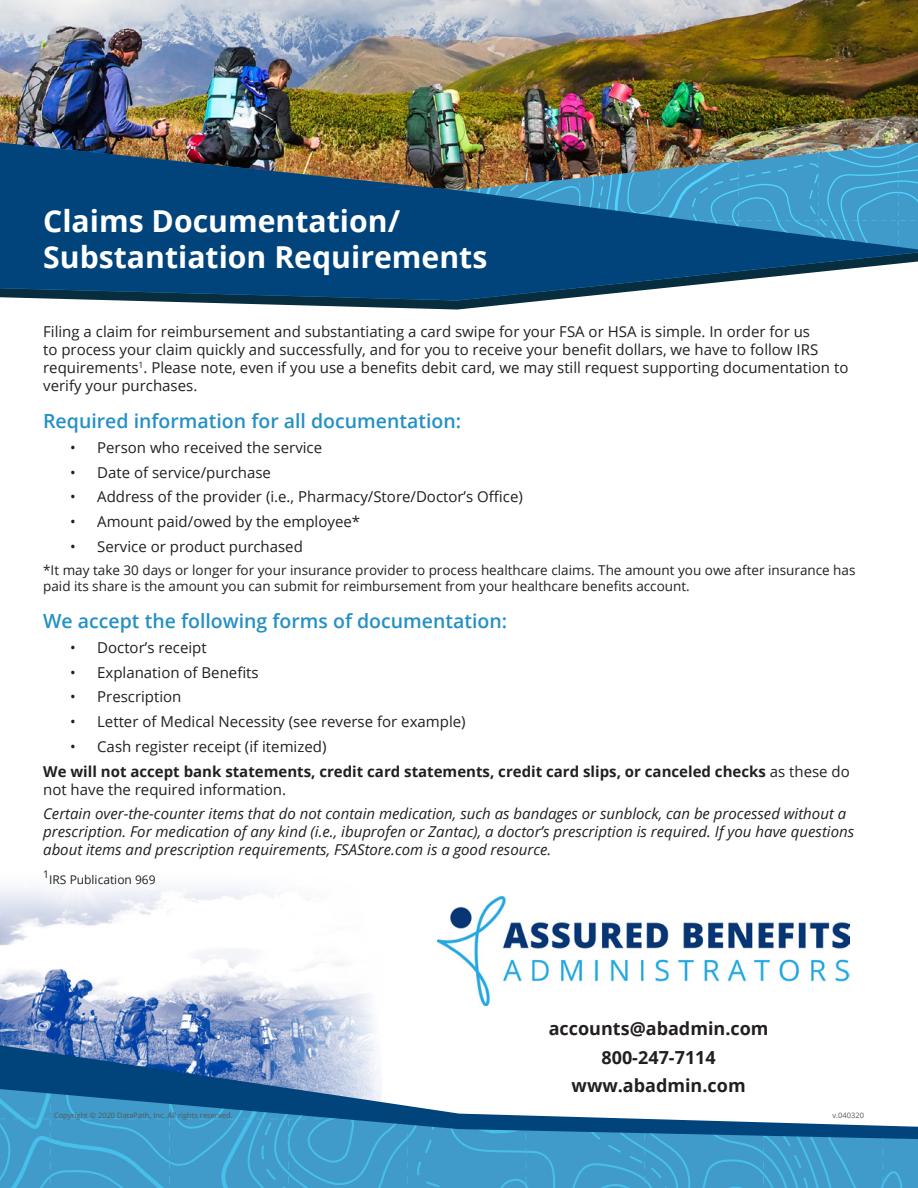
<style>
.page{position:relative;width:918px;height:1188px;background:#fff}
.page>*{position:absolute;margin:0;border:0;box-sizing:border-box;transform-origin:0 0}
.t1{font:700 30.15px/36.3px "Open Sans";color:#fff}
.t2{font:600 19.5px "Open Sans";color:#2490c5}
.t3{font:700 18px "Open Sans";color:#231f20}
.t4{font:15px/18px "Open Sans";color:#231f20}
.t5{font:italic 15px/18px "Open Sans";color:#231f20}
.t6{font:700 15px/18px "Open Sans";color:#231f20}
.t7{font:13.5px/16.2px "Open Sans";color:#231f20}
.t8{font:12px "Open Sans";color:#231f20}
.t9{font:10.5px "Open Sans";color:#231f20}
.t10{font:7.5px "Open Sans";color:#57585a}
.s1{font-weight:400}
</style>
<div class="page">
<img style="left:0;top:0;width:918px;height:143px">
<img style="left:0;top:887px;width:375px;height:158px">
<svg style="left:0;top:1139px;width:918px;height:49px;background:#409ecd"></svg>
<svg style="left:141px;top:301px;width:398px;height:9px"></svg>
<img style="left:0;top:143px;width:918px;height:157px">
<svg style="left:0;top:1045px;width:918px;height:94px"></svg>
<img style="left:437px;top:896px;width:413px;height:110px">
<p class="t1" style="left:43px;top:202px;width:446px">Claims Documentation/<br>Substantiation Requirements</p>
<p class="t4" style="left:43px;top:323px;width:807px">Filing a claim for reimbursement and substantiating a card swipe for your FSA or HSA is simple. In order for us<br>to process your claim quickly and successfully, and for you to receive your benefit dollars, we have to follow IRS requirements<sup>1</sup>. Please note, even if you use a benefits debit card, we may still request supporting documentation to verify your purchases.</p>
<p class="t2" style="left:43px;top:408px;width:419px">Required information for all documentation:</p>
<p class="t4" style="left:70px;top:438px;width:254px">• Person who received the service</p>
<p class="t4" style="left:70px;top:463px;width:202px">• Date of service/purchase</p>
<p class="t4" style="left:70px;top:488px;width:454px">• Address of the provider (i.e., Pharmacy/Store/Doctor’s Office)</p>
<p class="t4" style="left:70px;top:512px;width:291px">• Amount paid/owed by the employee*</p>
<p class="t4" style="left:70px;top:537px;width:234px">• Service or product purchased</p>
<p class="t7" style="left:43px;top:562px;width:814px">*It may take 30 days or longer for your insurance provider to process healthcare claims. The amount you owe after insurance has paid its share is the amount you can submit for reimbursement from your healthcare benefits account.</p>
<p class="t2" style="left:43px;top:608px;width:466px">We accept the following forms of documentation:</p>
<p class="t4" style="left:70px;top:638px;width:138px">• Doctor’s receipt</p>
<p class="t4" style="left:70px;top:663px;width:190px">• Explanation of Benefits</p>
<p class="t4" style="left:70px;top:687px;width:113px">• Prescription</p>
<p class="t4" style="left:70px;top:712px;width:397px">• Letter of Medical Necessity (see reverse for example)</p>
<p class="t4" style="left:70px;top:737px;width:258px">• Cash register receipt (if itemized)</p>
<p class="t6" style="left:43px;top:762px;width:808px">We will not accept bank statements, credit card statements, credit card slips, or canceled checks <span class="s1">as these do not have the required information.</span></p>
<p class="t5" style="left:43px;top:804px;width:812px">Certain over-the-counter items that do not contain medication, such as bandages or sunblock, can be processed without a prescription. For medication of any kind (i.e., ibuprofen or Zantac), a doctor’s prescription is required. If you have questions about items and prescription requirements, FSAStore.com is a good resource.</p>
<p class="t9" style="left:43px;top:867px;width:8px">1</p>
<p class="t8" style="left:49px;top:871px;width:108px">IRS Publication 969</p>
<p class="t3" style="left:549px;top:1016px;width:221px">accounts@abadmin.com</p>
<p class="t3" style="left:601px;top:1045px;width:116px">800-247-7114</p>
<p class="t3" style="left:572px;top:1073px;width:176px">www.abadmin.com</p>
<p class="t10" style="left:54px;top:1110px;width:180px">Copyright © 2020 DataPath, Inc. All rights reserved.</p>
<p class="t10" style="left:833px;top:1110px;width:33px">v.040320</p>
</div>
